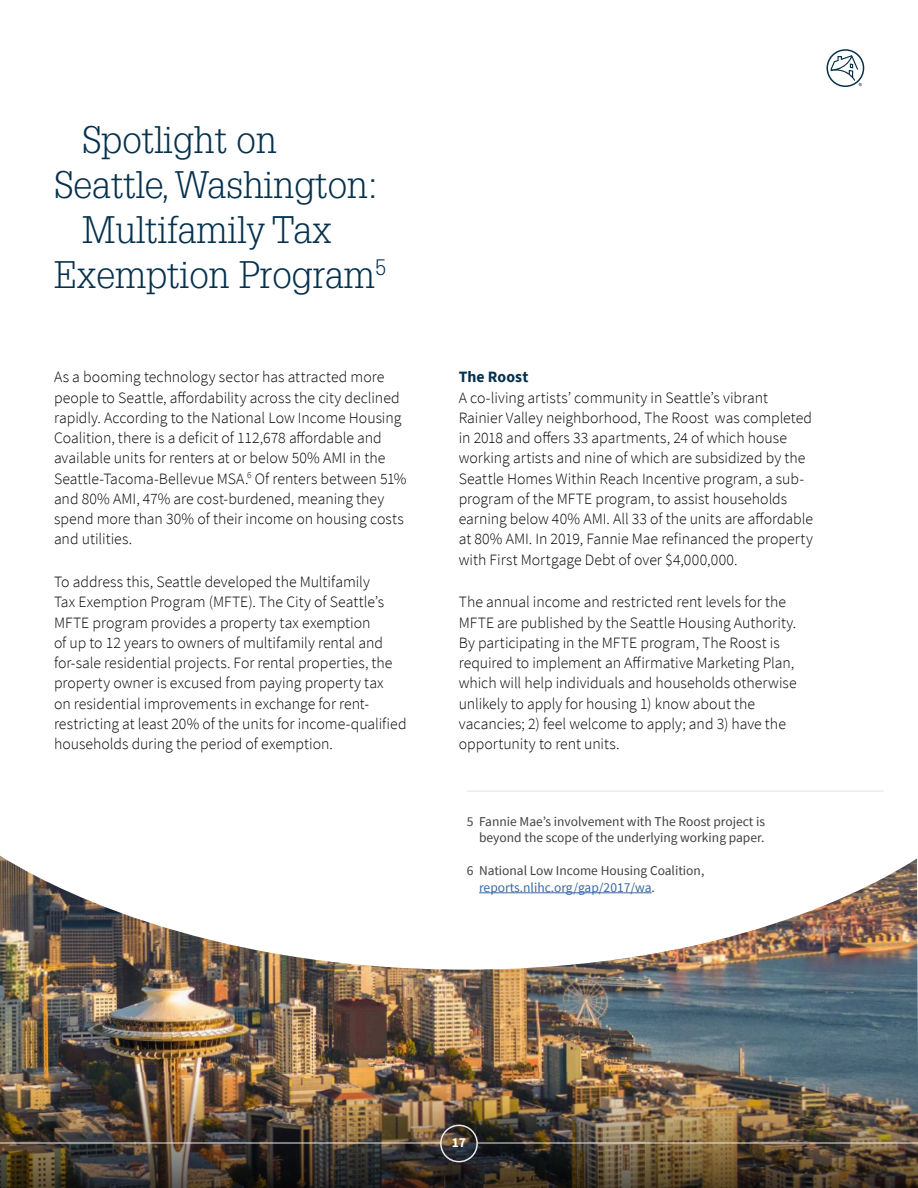
<style>
.page{position:relative;width:918px;height:1188px;background:#fff}
.page>*{position:absolute;margin:0;border:0;box-sizing:border-box;transform-origin:0 0}
.t1{font:300 37.5px "Glypha LT Std";color:#05314d}
.t2{font:300 15.75px/20.2px "Source Sans Pro";color:#000}
.t3{font:700 15.75px "Source Sans Pro";letter-spacing:.005em;color:#05314d}
.t4{font:13.5px/16.5px "Source Sans Pro";color:#414042;text-align:right}
.t5{font:700 13.5px "Source Sans Pro";color:#fff}
.s1{color:#3a68a5}
</style>
<div class="page">
<img style="left:0;top:856px;width:918px;height:216px">
<img style="left:0;top:1072px;width:918px;height:116px">
<div style="left:440px;top:1125px;width:38px;height:37px;border:2px solid #edebe9;border-radius:50%"></div>
<svg style="left:827px;top:49px;width:37px;height:38px"></svg>
<hr style="left:0;top:1143px;width:441px;height:1px;background:#edebe9">
<hr style="left:477px;top:1143px;width:441px;height:1px;background:#edebe9">
<hr style="left:479px;top:892px;width:173px;height:1px;background:#3a68a5">
<hr style="left:467px;top:790px;width:417px;height:2px;background:#edebe9">
<h1 class="t1" style="left:82px;top:118px;width:196px">Spotlight on</h1>
<h1 class="t1" style="left:54px;top:163px;width:325px">Seattle, Washington:</h1>
<h1 class="t1" style="left:82px;top:208px;width:251px">Multifamily Tax</h1>
<h1 class="t1" style="left:54px;top:253px;width:334px">Exemption Program<sup>5</sup></h1>
<p class="t2" style="left:54px;top:367px;width:354px">As a booming technology sector has attracted more people to Seattle, affordability across the city declined rapidly. According to the National Low Income Housing Coalition, there is a deficit of 112,678 affordable and available units for renters at or below 50% AMI in the Seattle-Tacoma-Bellevue MSA.<sup>6</sup> Of renters between 51% and 80% AMI, 47% are cost-burdened, meaning they spend more than 30% of their income on housing costs and utilities.</p>
<p class="t2" style="left:54px;top:572px;width:354px">To address this, Seattle developed the Multifamily<br>Tax Exemption Program (MFTE). The City of Seattle’s MFTE program provides a property tax exemption<br>of up to 12 years to owners of multifamily rental and for-sale residential projects. For rental properties, the property owner is excused from paying property tax<br>on residential improvements in exchange for rent&shy;restricting at least 20% of the units for income-qualified households during the period of exemption.</p>
<p class="t3" style="left:459px;top:366px;width:71px">The Roost</p>
<p class="t2" style="left:459px;top:387px;width:356px">A co-living artists’ community in Seattle’s vibrant Rainier Valley neighborhood, The Roost was completed in 2018 and offers 33 apartments, 24 of which house working artists and nine of which are subsidized by the Seattle Homes Within Reach Incentive program, a sub&shy;program of the MFTE program, to assist households earning below 40% AMI. All 33 of the units are affordable at 80% AMI. In 2019, Fannie Mae refinanced the property with First Mortgage Debt of over $4,000,000.</p>
<p class="t2" style="left:459px;top:592px;width:340px">The annual income and restricted rent levels for the MFTE are published by the Seattle Housing Authority.<br>By participating in the MFTE program, The Roost is required to implement an Affirmative Marketing Plan, which will help individuals and households otherwise unlikely to apply for housing 1) know about the vacancies; 2) feel welcome to apply; and 3) have the opportunity to rent units.</p>
<p class="t4" style="left:467px;top:813px;width:300px">5 Fannie Mae’s involvement with The Roost project is beyond the scope of the underlying working paper.</p>
<p class="t4" style="left:479px;top:862px;width:227px;text-align:left;text-indent:-12px">6 National Low Income Housing Coalition, <span class="s1">reports.nlihc.org/gap/2017/wa</span>.</p>
<p class="t5" style="left:452px;top:1134px;width:16px">17</p>
</div>
